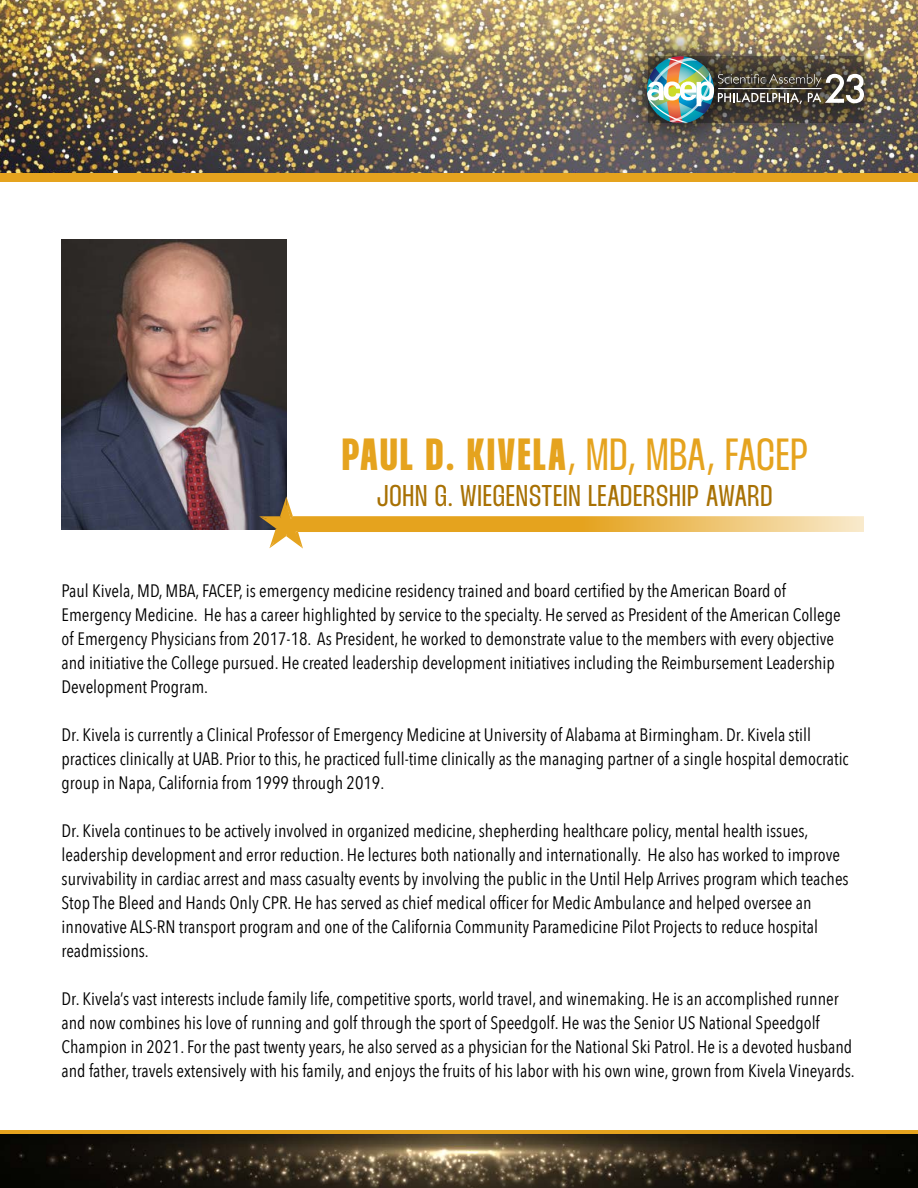
<style>
.page{position:relative;width:918px;height:1188px;background:#fff}
.page>*{position:absolute;margin:0;border:0;box-sizing:border-box;transform-origin:0 0}
.t1{font:45px "Thunder LC";letter-spacing:.02em;color:#e5a31e}
.t2{font:30px "Thunder LC";letter-spacing:.03em;color:#a87104}
.t3{font:18px/24px "Avenir Next Condensed";color:#000}
.s1{font-family:"Thunder Bold LC"}
</style>
<div class="page">
<img style="left:62px;top:240px;width:224px;height:289px">
<img style="left:0;top:0;width:918px;height:173px">
<div style="left:0;top:173px;width:918px;height:8px;background:#e5a31e"></div>
<img style="left:610px;top:20px;width:290px;height:140px">
<img style="left:647px;top:56px;width:217px;height:67px">
<hr style="left:0;top:1130px;width:918px;height:4px;background:#e5a31e">
<img style="left:0;top:1134px;width:918px;height:54px">
<svg style="left:259px;top:496px;width:605px;height:53px"></svg>
<h1 class="t1" style="left:342px;top:430px;width:468px"><span class="s1">PAUL D. KIVELA</span>, MD, MBA, FACEP</h1>
<h2 class="t2" style="left:378px;top:479px;width:397px">JOHN G. WIEGENSTEIN LEADERSHIP AWARD</h2>
<p class="t3" style="left:62px;top:578px;width:781px">Paul Kivela, MD, MBA, FACEP, is emergency medicine residency trained and board certified by the American Board of Emergency Medicine. He has a career highlighted by service to the specialty. He served as President of the American College of Emergency Physicians from 2017-18. As President, he worked to demonstrate value to the members with every objective and initiative the College pursued. He created leadership development initiatives including the Reimbursement Leadership Development Program.</p>
<p class="t3" style="left:62px;top:722px;width:789px">Dr. Kivela is currently a Clinical Professor of Emergency Medicine at University of Alabama at Birmingham. Dr. Kivela still practices clinically at UAB. Prior to this, he practiced full-time clinically as the managing partner of a single hospital democratic group in Napa, California from 1999 through 2019.</p>
<p class="t3" style="left:62px;top:818px;width:789px">Dr. Kivela continues to be actively involved in organized medicine, shepherding healthcare policy, mental health issues, leadership development and error reduction. He lectures both nationally and internationally. He also has worked to improve survivability in cardiac arrest and mass casualty events by involving the public in the Until Help Arrives program which teaches Stop The Bleed and Hands Only CPR. He has served as chief medical officer for Medic Ambulance and helped oversee an innovative ALS-RN transport program and one of the California Community Paramedicine Pilot Projects to reduce hospital readmissions.</p>
<p class="t3" style="left:62px;top:986px;width:795px">Dr. Kivela’s vast interests include family life, competitive sports, world travel, and winemaking. He is an accomplished runner and now combines his love of running and golf through the sport of Speedgolf. He was the Senior US National Speedgolf Champion in 2021. For the past twenty years, he also served as a physician for the National Ski Patrol. He is a devoted husband and father, travels extensively with his family, and enjoys the fruits of his labor with his own wine, grown from Kivela Vineyards.</p>
</div>
